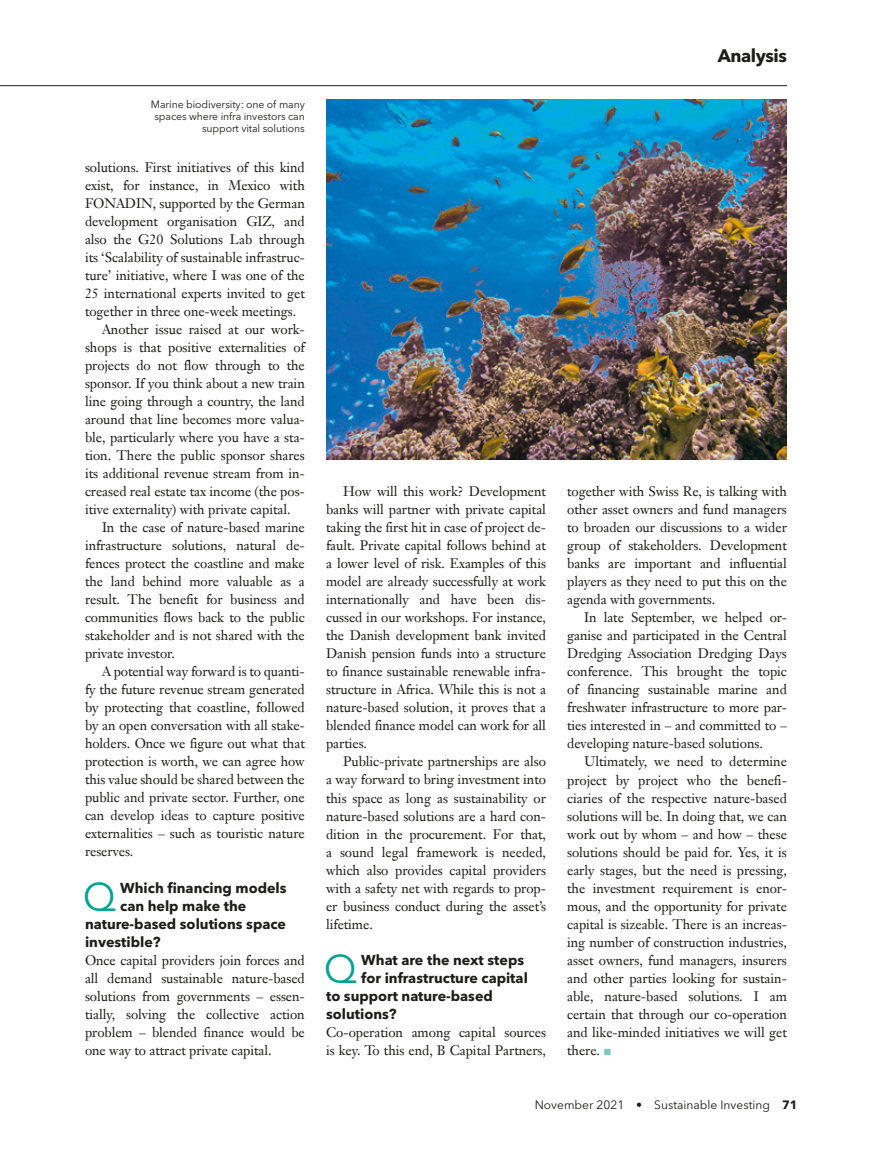
<style>
.page{position:relative;width:872px;height:1149px;background:#fff}
.page>*{position:absolute;margin:0;border:0;box-sizing:border-box;transform-origin:0 0}
.t1{font:39.6px "Avenir Next LT Pro";color:#00a292}
.t2{font:700 18px "Avenir Next LT Pro";letter-spacing:-.025em;color:#1d1d1b}
.t3{font:700 14.25px "Avenir Next LT Pro";color:#1d1d1b}
.t4{font:13.5px/18px "Janson Text LT Pro";letter-spacing:-.005em;color:#1d1d1b;text-align:justify}
.t5{font:12px "Avenir Next LT Pro";color:#1d1d1b}
.t6{font:10.5px/12px "Avenir Next LT Pro";letter-spacing:-.01em;color:#1d1d1b;text-align:right}
.s1{color:#7ec8be}
.s2{font-weight:700}
</style>
<div class="page">
<hr style="left:0;top:85px;width:787px;height:1px;background:#1d1d1b">
<img style="left:326px;top:100px;width:461px;height:359px">
<p class="t6" style="left:151px;top:98px;width:155px">Marine biodiversity: one of many spaces where infra investors can support vital solutions</p>
<p class="t4" style="left:85px;top:158px;width:221px">solutions. First initiatives of this kind</p>
<p class="t4" style="left:85px;top:176px;width:221px">exist, for instance, in Mexico with</p>
<p class="t4" style="left:85px;top:194px;width:221px">FONADIN, supported by the German</p>
<p class="t4" style="left:85px;top:212px;width:221px">development organisation GIZ, and</p>
<p class="t4" style="left:85px;top:230px;width:221px">also the G20 Solutions Lab through</p>
<p class="t4" style="left:85px;top:248px;width:221px">its ‘Scalability of sustainable infrastruc-</p>
<p class="t4" style="left:85px;top:266px;width:221px">ture’ initiative, where I was one of the</p>
<p class="t4" style="left:85px;top:284px;width:221px">25 international experts invited to get</p>
<p class="t4" style="left:85px;top:302px;width:213px">together in three one-week meetings.</p>
<p class="t4" style="left:102px;top:320px;width:204px">Another issue raised at our work-</p>
<p class="t4" style="left:85px;top:338px;width:221px">shops is that positive externalities of</p>
<p class="t4" style="left:85px;top:356px;width:221px">projects do not flow through to the</p>
<p class="t4" style="left:85px;top:374px;width:221px">sponsor. If you think about a new train</p>
<p class="t4" style="left:85px;top:392px;width:221px">line going through a country, the land</p>
<p class="t4" style="left:85px;top:410px;width:221px">around that line becomes more valua-</p>
<p class="t4" style="left:85px;top:428px;width:221px">ble, particularly where you have a sta-</p>
<p class="t4" style="left:85px;top:446px;width:221px">tion. There the public sponsor shares</p>
<p class="t4" style="left:85px;top:464px;width:221px">its additional revenue stream from in-</p>
<p class="t4" style="left:85px;top:482px;width:221px">creased real estate tax income (the pos-</p>
<p class="t4" style="left:85px;top:500px;width:207px">itive externality) with private capital.</p>
<p class="t4" style="left:102px;top:518px;width:204px">In the case of nature-based marine</p>
<p class="t4" style="left:85px;top:536px;width:221px">infrastructure solutions, natural de-</p>
<p class="t4" style="left:85px;top:554px;width:221px">fences protect the coastline and make</p>
<p class="t4" style="left:85px;top:572px;width:221px">the land behind more valuable as a</p>
<p class="t4" style="left:85px;top:590px;width:221px">result. The benefit for business and</p>
<p class="t4" style="left:85px;top:608px;width:221px">communities flows back to the public</p>
<p class="t4" style="left:85px;top:626px;width:221px">stakeholder and is not shared with the</p>
<p class="t4" style="left:85px;top:644px;width:92px">private investor.</p>
<p class="t4" style="left:102px;top:662px;width:204px">A potential way forward is to quanti-</p>
<p class="t4" style="left:85px;top:680px;width:221px">fy the future revenue stream generated</p>
<p class="t4" style="left:85px;top:698px;width:221px">by protecting that coastline, followed</p>
<p class="t4" style="left:85px;top:716px;width:221px">by an open conversation with all stake-</p>
<p class="t4" style="left:85px;top:734px;width:221px">holders. Once we figure out what that</p>
<p class="t4" style="left:85px;top:752px;width:221px">protection is worth, we can agree how</p>
<p class="t4" style="left:85px;top:770px;width:221px">this value should be shared between the</p>
<p class="t4" style="left:85px;top:788px;width:221px">public and private sector. Further, one</p>
<p class="t4" style="left:85px;top:806px;width:221px">can develop ideas to capture positive</p>
<p class="t4" style="left:85px;top:824px;width:221px">externalities – such as touristic nature</p>
<p class="t4" style="left:85px;top:842px;width:50px">reserves.</p>
<h1 class="t1" style="left:83px;top:872px;width:35px">Q</h1>
<p class="t3" style="left:120px;top:878px;width:168px">Which financing models</p>
<p class="t3" style="left:120px;top:896px;width:128px">can help make the</p>
<p class="t3" style="left:85px;top:914px;width:203px">nature-based solutions space</p>
<p class="t3" style="left:85px;top:932px;width:77px">investible?</p>
<p class="t4" style="left:85px;top:950px;width:221px">Once capital providers join forces and all demand sustainable nature-based solutions from governments – essen&shy;tially, solving the collective action problem – blended finance would be one way to attract private capital.</p>
<h2 class="t2" style="left:717px;top:45px;width:71px">Analysis</h2>
<p class="t4" style="left:326px;top:482px;width:221px;text-indent:17px">How will this work? Development banks will partner with private capital taking the first hit in case of project de&shy;fault. Private capital follows behind at a lower level of risk. Examples of this model are already successfully at work internationally and have been dis&shy;cussed in our workshops. For instance, the Danish development bank invited Danish pension funds into a structure to finance sustainable renewable infra&shy;structure in Africa. While this is not a nature-based solution, it proves that a blended finance model can work for all parties.</p>
<p class="t4" style="left:326px;top:752px;width:221px;text-indent:17px">Public-private partnerships are also a way forward to bring investment into this space as long as sustainability or nature-based solutions are a hard con&shy;dition in the procurement. For that, a sound legal framework is needed, which also provides capital providers with a safety net with regards to prop&shy;er business conduct during the asset’s lifetime.</p>
<h1 class="t1" style="left:324px;top:944px;width:35px">Q</h1>
<p class="t3" style="left:361px;top:950px;width:164px">What are the next steps</p>
<p class="t3" style="left:361px;top:968px;width:168px">for infrastructure capital</p>
<p class="t3" style="left:326px;top:986px;width:168px">to support nature-based</p>
<p class="t3" style="left:326px;top:1004px;width:72px">solutions?</p>
<p class="t4" style="left:326px;top:1022px;width:221px">Co-operation among capital sources is key. To this end, B Capital Partners,</p>
<p class="t4" style="left:567px;top:482px;width:221px">together with Swiss Re, is talking with other asset owners and fund managers to broaden our discussions to a wider group of stakeholders. Development banks are important and influential players as they need to put this on the agenda with governments.</p>
<p class="t4" style="left:567px;top:608px;width:221px;text-indent:17px">In late September, we helped or&shy;ganise and participated in the Central Dredging Association Dredging Days conference. This brought the topic of financing sustainable marine and freshwater infrastructure to more par&shy;ties interested in – and committed to – developing nature-based solutions.</p>
<p class="t4" style="left:567px;top:752px;width:221px;text-indent:17px">Ultimately, we need to determine project by project who the benefi&shy;ciaries of the respective nature-based solutions will be. In doing that, we can work out by whom – and how – these solutions should be paid for. Yes, it is early stages, but the need is pressing, the investment requirement is enor&shy;mous, and the opportunity for private capital is sizeable. There is an increas&shy;ing number of construction industries, asset owners, fund managers, insurers and other parties looking for sustain&shy;able, nature-based solutions. I am certain that through our co-operation and like-minded initiatives we will get there. <span class="s1">■</span></p>
<p class="t5" style="left:535px;top:1097px;width:264px">November 2021 • Sustainable Investing <span class="s2">71</span></p>
</div>
